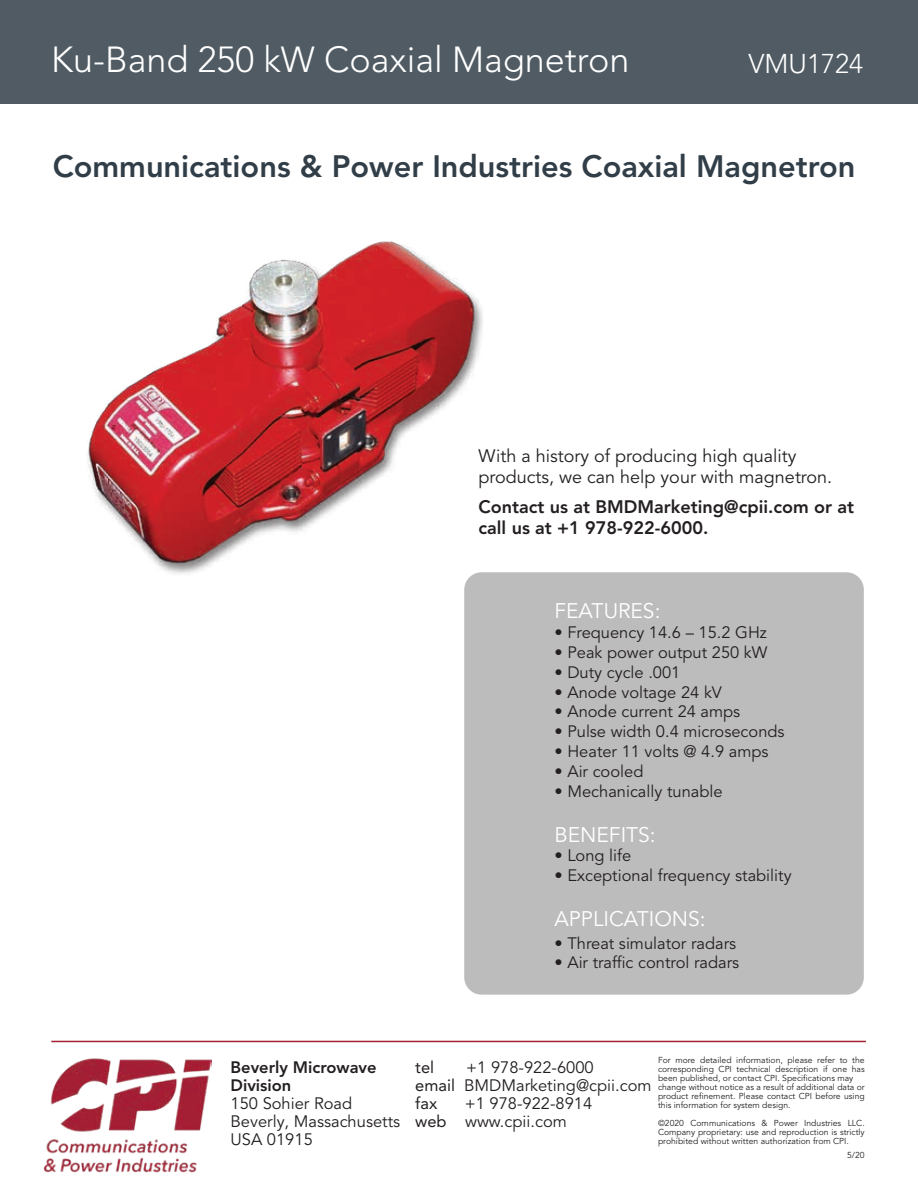
<style>
.page{position:relative;width:918px;height:1188px;background:#fff}
.page>*{position:absolute;margin:0;border:0;box-sizing:border-box;transform-origin:0 0}
.t1{font:300 36px "Avenir LT Pro";color:#fff}
.t2{font:800 30.75px "Avenir LT Pro";color:#313e48}
.t3{font:300 27px "Avenir LT Pro";color:#fff}
.t4{font:21px "Avenir LT Pro";color:#fff}
.t5{font:18px/21px "Avenir LT Pro";color:#231f20}
.t6{font:800 18px/21px "Avenir LT Pro";color:#231f20}
.t7{font:16.5px/18px "Avenir LT Pro";color:#231f20}
.t8{font:800 16.5px/18px "Avenir LT Pro";color:#231f20}
.t9{font:16.5px "Avenir LT Pro";color:#231f20}
.t10{font:8.7px/9px "Avenir LT Pro";color:#231f20}
.s1{font-style:inherit}
</style>
<div class="page">
<div style="left:0;top:0;width:918px;height:103px;background:#505b63"></div>
<div style="left:464px;top:572px;width:400px;height:423px;background:#bdbcbc;border-radius:17px"></div>
<img style="left:44px;top:1058px;width:167px;height:115px">
<hr style="left:51px;top:1041px;width:815px;height:1px;background:#a62035">
<img style="left:87px;top:241px;width:432px;height:379px">
<h1 class="t1" style="left:51px;top:38px;width:580px">Ku-Band 250 kW Coaxial Magnetron</h1>
<h3 class="t3" style="left:749px;top:48px;width:116px">VMU1724</h3>
<h2 class="t2" style="left:53px;top:148px;width:804px">Communications &amp; Power Industries Coaxial Magnetron</h2>
<h3 class="t5" style="left:479px;top:446px;width:355px">With a history of producing high quality products, we can help your with magnetron.</h3>
<h3 class="t6" style="left:479px;top:497px;width:377px">Contact us at BMDMarketing@cpii.com or at call us at +1 978-922-6000.</h3>
<h3 class="t4" style="left:555px;top:599px;width:107px">FEATURES:</h3>
<h3 class="t7" style="left:555px;top:624px;width:214px">• Frequency 14.6 – 15.2 GHz</h3>
<h3 class="t7" style="left:555px;top:644px;width:214px">• Peak power output 250 kW</h3>
<h3 class="t7" style="left:555px;top:663px;width:127px">• Duty cycle .001</h3>
<h3 class="t7" style="left:555px;top:683px;width:169px">• Anode voltage 24 kV</h3>
<h3 class="t7" style="left:555px;top:703px;width:187px">• Anode current 24 amps</h3>
<h3 class="t7" style="left:555px;top:723px;width:232px">• Pulse width 0.4 microseconds</h3>
<h3 class="t7" style="left:555px;top:743px;width:215px">• Heater 11 volts @ 4.9 amps</h3>
<h3 class="t7" style="left:555px;top:762px;width:90px">• Air cooled</h3>
<h3 class="t7" style="left:555px;top:782px;width:170px">• Mechanically tunable</h3>
<h3 class="t4" style="left:555px;top:822px;width:103px">BENEFITS:</h3>
<h3 class="t7" style="left:555px;top:847px;width:78px">• Long life</h3>
<h3 class="t7" style="left:555px;top:867px;width:239px">• Exceptional frequency stability</h3>
<h3 class="t4" style="left:555px;top:906px;width:153px">APPLICATIONS:</h3>
<h3 class="t7" style="left:555px;top:934px;width:183px">• Threat simulator radars</h3>
<h3 class="t7" style="left:555px;top:954px;width:186px">• Air traffic control radars</h3>
<h3 class="t8" style="left:231px;top:1058px;width:148px">Beverly Microwave<br>Division</h3>
<h3 class="t7" style="left:231px;top:1094px;width:171px">150 Sohier Road<br>Beverly, Massachusetts<br>USA 01915</h3>
<p class="t10" style="left:658px;top:1056px;width:208px">For more detailed information, please refer to the corresponding CPI technical description if one has been published, or contact CPI. Specifications may change without notice as a result of additional data or product refinement. Please contact CPI before using this information for system design.</p>
<p class="t10" style="left:658px;top:1119px;width:208px;text-align:justify">©2020 Communications &amp; Power Industries LLC.<br>Company proprietary: use and reproduction is strictly prohibited without written authorization from CPI.</p>
<h3 class="t9" style="left:415px;top:1057px;width:20px">tel</h3>
<h3 class="t7" style="left:415px;top:1058px;width:238px;text-indent:51px">+1 978-922-6000<br><span class="s1">email</span> BMDMarketing@cpii.com <span class="s1">fax</span></h3>
<h3 class="t7" style="left:415px;top:1094px;width:179px;text-indent:50px">+1 978-922-8914 <span class="s1">web</span> www.cpii.com</h3>
<p class="t10" style="left:847px;top:1150px;width:19px">5/20</p>
</div>
